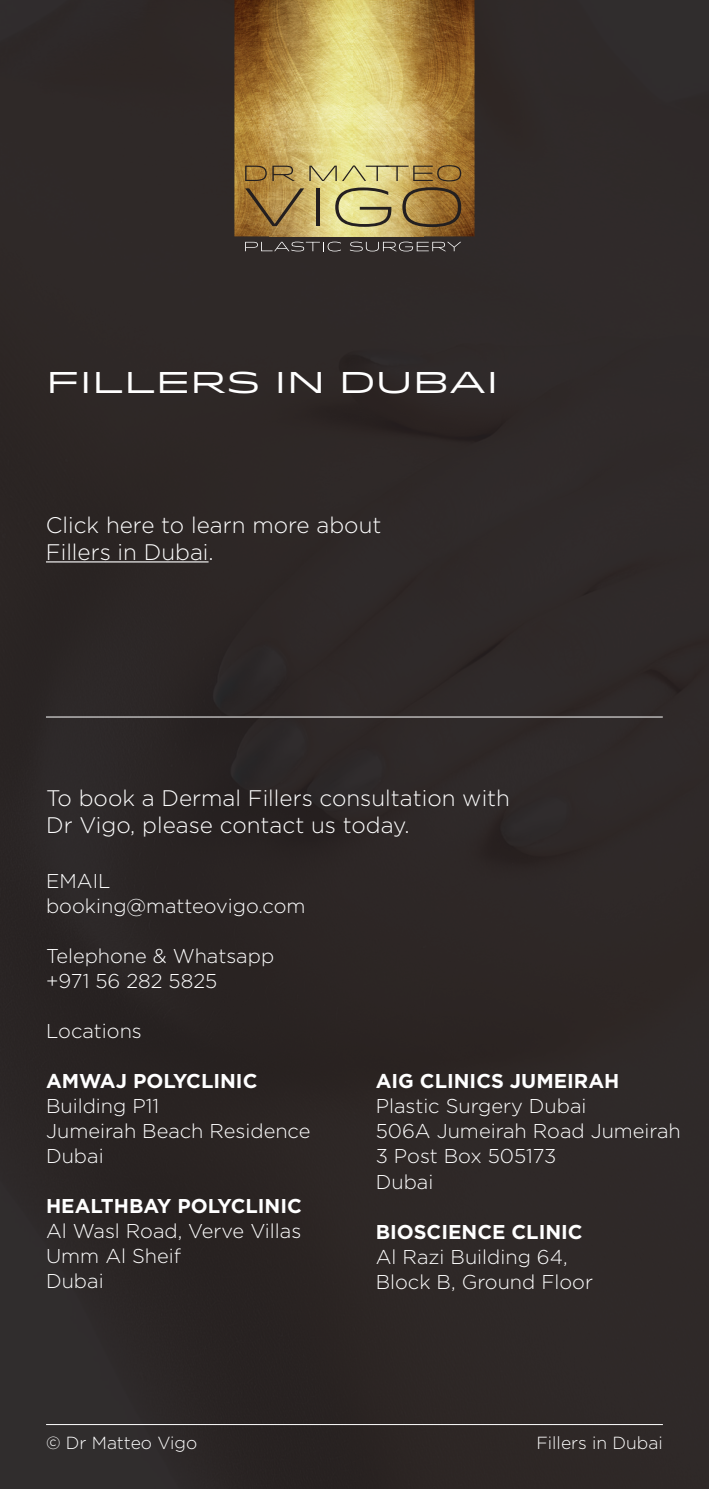
<style>
.page{position:relative;width:709px;height:1489px;background:#fff}
.page>*{position:absolute;margin:0;border:0;box-sizing:border-box;transform-origin:0 0}
.t1{font:30px "Idlewild";color:#fff}
.t2{font:300 22.5px/27px "Gotham";color:#fff}
.t3{font:300 20px/25px "Gotham";color:#fff}
.t4{font:700 20px "Gotham";color:#fff}
.t5{font:300 17.5px "Gotham";color:#fff}
</style>
<div class="page">
<div style="left:0;top:0;width:709px;height:1488px;background:#2e2827"></div>
<img style="left:234px;top:0;width:240px;height:236px">
<img style="left:270px;top:0;width:153px;height:236px">
<svg style="left:245px;top:188px;width:59px;height:38px;background:#a07d41"></svg>
<hr style="left:316px;top:188px;width:4px;height:38px;background:#231f20">
<svg style="left:335px;top:187px;width:56px;height:40px"></svg>
<svg style="left:402px;top:187px;width:59px;height:40px"></svg>
<svg style="left:245px;top:242px;width:96px;height:9px"></svg>
<svg style="left:350px;top:242px;width:111px;height:9px"></svg>
<svg style="left:245px;top:166px;width:50px;height:15px"></svg>
<svg style="left:309px;top:165px;width:152px;height:16px;background:#b9a767"></svg>
<hr style="left:46px;top:1423px;width:617px;height:1px;background:#fff">
<hr style="left:46px;top:716px;width:616px;height:1px;background:#fff">
<hr style="left:46px;top:561px;width:162px;height:1px;background:#fff">
<h1 class="t1" style="left:46px;top:360px;width:454px">FILLERS IN DUBAI</h1>
<p class="t2" style="left:46px;top:511px;width:337px">Click here to learn more about<br>Fillers in Dubai.</p>
<p class="t2" style="left:46px;top:784px;width:465px">To book a Dermal Fillers consultation with<br>Dr Vigo, please contact us today.</p>
<p class="t3" style="left:46px;top:868px;width:261px">EMAIL booking@matteovigo.com</p>
<p class="t3" style="left:46px;top:943px;width:230px">Telephone &amp; Whatsapp +971 56 282 5825</p>
<p class="t3" style="left:46px;top:1018px;width:97px">Locations</p>
<p class="t4" style="left:46px;top:1068px;width:213px">AMWAJ POLYCLINIC</p>
<p class="t3" style="left:46px;top:1093px;width:266px">Building P11<br>Jumeirah Beach Residence<br>Dubai</p>
<p class="t4" style="left:46px;top:1193px;width:257px">HEALTHBAY POLYCLINIC</p>
<p class="t3" style="left:46px;top:1218px;width:257px">Al Wasl Road, Verve Villas<br>Umm Al Sheif<br>Dubai</p>
<p class="t4" style="left:376px;top:1069px;width:245px">AIG CLINICS JUMEIRAH</p>
<p class="t3" style="left:376px;top:1093px;width:306px">Plastic Surgery Dubai<br>506A Jumeirah Road Jumeirah<br>3 Post Box 505173<br>Dubai</p>
<p class="t4" style="left:376px;top:1219px;width:208px">BIOSCIENCE CLINIC</p>
<p class="t3" style="left:376px;top:1243px;width:219px">Al Razi Building 64,<br>Block B, Ground Floor</p>
<p class="t5" style="left:46px;top:1432px;width:153px">© Dr Matteo Vigo</p>
<p class="t5" style="left:536px;top:1432px;width:128px">Fillers in Dubai</p>
</div>
